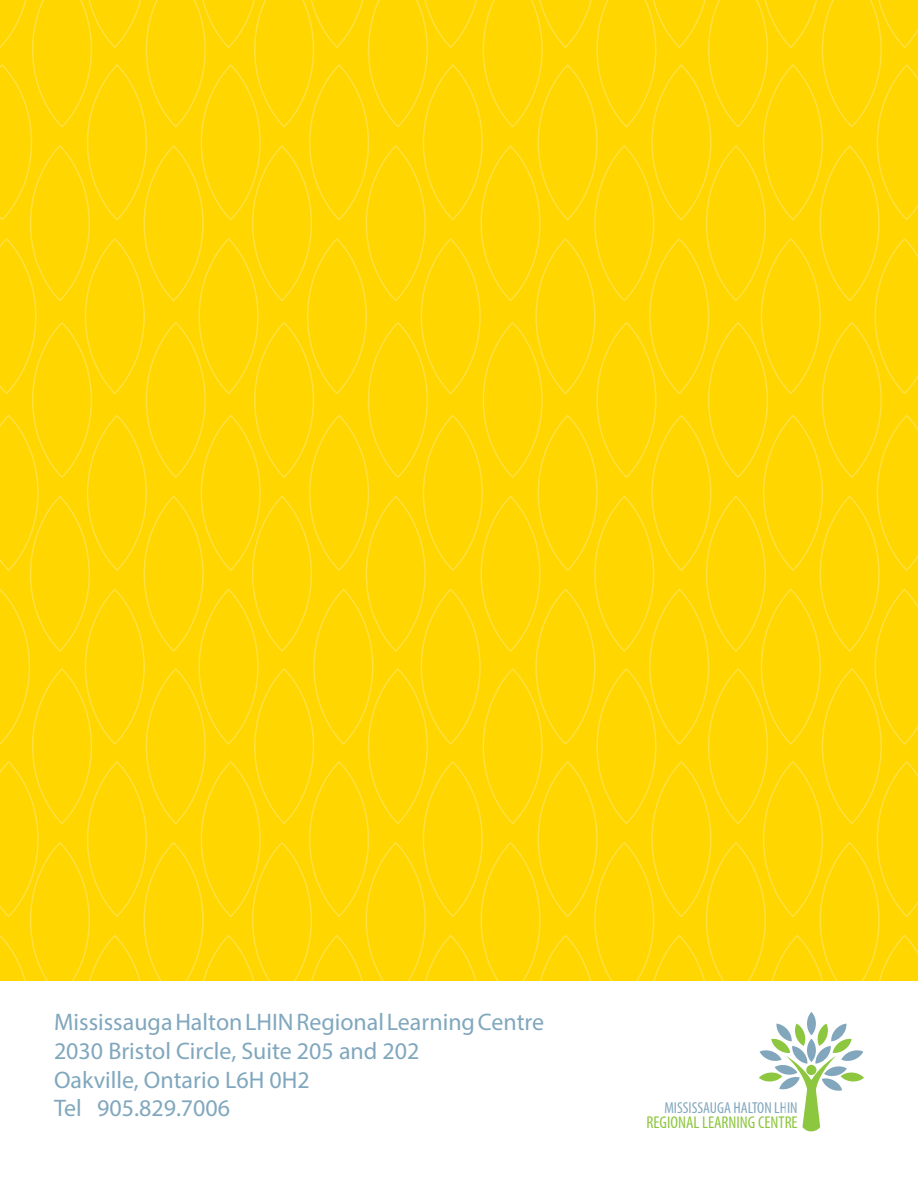
<style>
.page{position:relative;width:918px;height:1188px;background:#fff}
.page>*{position:absolute;margin:0;border:0;box-sizing:border-box;transform-origin:0 0}
.t1{font:24px/28.8px "Myriad Pro";color:#80a7bd}
.t2{font:condensed 17.1px "Myriad Pro";color:#8dc63f}
.t3{font:condensed 15.9px "Myriad Pro";color:#82a7bd}
</style>
<div class="page">
<div style="left:0;top:0;width:918px;height:981px;background:#ffd600"></div>
<svg style="left:759px;top:1012px;width:105px;height:119px"></svg>
<p class="t1" style="left:54px;top:1007px;width:492px">Mississauga Halton LHIN Regional Learning Centre 2030 Bristol Circle, Suite 205 and 202<br>Oakville, Ontario L6H 0H2<br>Tel 905.829.7006</p>
<p class="t3" style="left:664px;top:1098px;width:135px">MISSISSAUGA HALTON LHIN</p>
<p class="t2" style="left:647px;top:1112px;width:153px">REGIONAL LEARNING CENTRE</p>
</div>
